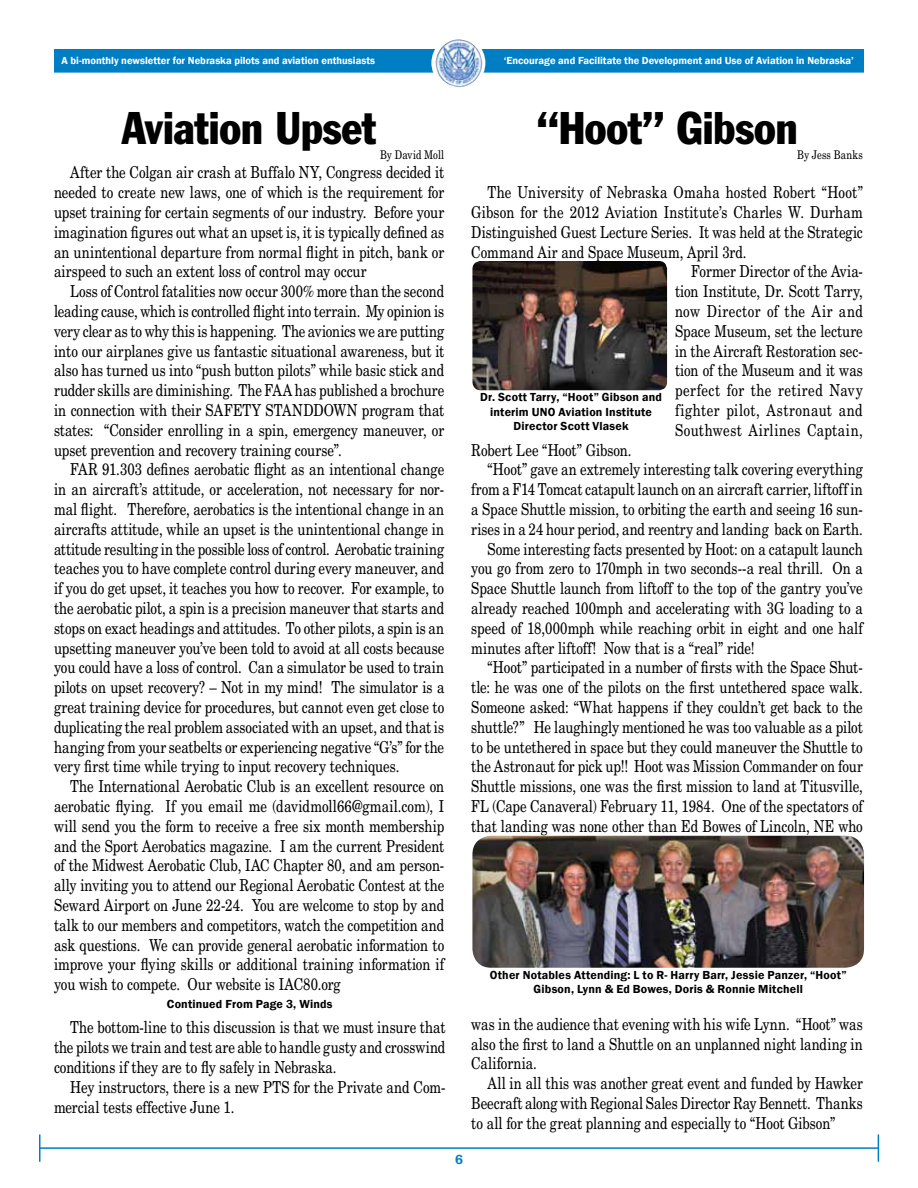
<style>
.page{position:relative;width:918px;height:1188px;background:#fff}
.page>*{position:absolute;margin:0;border:0;box-sizing:border-box;transform-origin:0 0}
.t1{font:condensed 45px "Franklin Gothic";letter-spacing:-.005em;color:#000}
.t2{font:16.5px/19.8px "New Century Schlbk";color:#000;text-align:justify;scale:.8 1}
.t3{font:16.5px "New Century Schlbk";letter-spacing:.02em;color:#000;scale:.8 1}
.t4{font:16.5px "New Century Schlbk";letter-spacing:.035em;color:#000;scale:.8 1}
.t5{font:16.5px "New Century Schlbk";letter-spacing:.04em;color:#000;scale:.8 1}
.t6{font:600 13.5px "Franklin Gothic";color:#007ec4}
.t7{font:600 12px/14.4px "Franklin Gothic";letter-spacing:.015em;color:#000;text-align:center}
.t8{font:12px "New Century Schlbk";letter-spacing:.005em;color:#000;scale:.8 1}
.t9{font:600 10.5px "Franklin Gothic";color:#fff}
</style>
<div class="page">
<div style="left:54px;top:49px;width:810px;height:24px;background:#007ec4;border:2px solid #007ec4"></div>
<svg style="left:432px;top:37px;width:53px;height:52px"></svg>
<div style="left:431px;top:36px;width:54px;height:54px;border:2px solid #fff;border-radius:50%"></div>
<img style="left:436px;top:39px;width:45px;height:48px">
<hr style="left:39px;top:1147px;width:839px;height:2px;background:#007ec4">
<svg style="left:39px;top:1134px;width:1px;height:28px"></svg>
<svg style="left:878px;top:1134px;width:1px;height:28px"></svg>
<img style="left:472px;top:836px;width:392px;height:132px">
<img style="left:472px;top:261px;width:195px;height:129px">
<p class="t9" style="left:62px;top:54px;width:315px">A bi-monthly newsletter for Nebraska pilots and aviation enthusiasts</p>
<p class="t9" style="left:504px;top:54px;width:352px">‘Encourage and Facilitate the Development and Use of Aviation in Nebraska’</p>
<h1 class="t1" style="left:122px;top:101px;width:256px">Aviation Upset</h1>
<p class="t8" style="left:380px;top:147px;width:82px">By David Moll</p>
<p class="t2" style="left:54px;top:163px;width:489px;text-indent:16px">After the Colgan air crash at Buffalo NY, Congress decided it needed to create new laws, one of which is the requirement for upset training for certain segments of our industry. Before your imagination figures out what an upset is, it is typically defined as an unintentional departure from normal flight in pitch, bank or airspeed to such an extent loss of control may occur</p>
<p class="t2" style="left:54px;top:281px;width:489px;text-indent:16px">Loss of Control fatalities now occur 300% more than the second leading cause, which is controlled flight into terrain. My opinion is very clear as to why this is happening. The avionics we are putting into our airplanes give us fantastic situational awareness, but it also has turned us into “push button pilots” while basic stick and rudder skills are diminishing. The FAA has published a brochure in connection with their SAFETY STANDDOWN program that states: “Consider enrolling in a spin, emergency maneuver, or upset prevention and recovery training course”.</p>
<p class="t2" style="left:54px;top:460px;width:489px;text-indent:16px">FAR 91.303 defines aerobatic flight as an intentional change in an aircraft’s attitude, or acceleration, not necessary for nor&shy;mal flight. Therefore, aerobatics is the intentional change in an aircrafts attitude, while an upset is the unintentional change in attitude resulting in the possible loss of control. Aerobatic training teaches you to have complete control during every maneuver, and if you do get upset, it teaches you how to recover. For example, to the aerobatic pilot, a spin is a precision maneuver that starts and stops on exact headings and attitudes. To other pilots, a spin is an upsetting maneuver you’ve been told to avoid at all costs because you could have a loss of control. Can a simulator be used to train pilots on upset recovery? – Not in my mind! The simulator is a great training device for procedures, but cannot even get close to duplicating the real problem associated with an upset, and that is hanging from your seatbelts or experiencing negative “G’s” for the very first time while trying to input recovery techniques.</p>
<p class="t2" style="left:54px;top:776px;width:489px;text-indent:16px">The International Aerobatic Club is an excellent resource on aerobatic flying. If you email me (davidmoll66@gmail.com), I will send you the form to receive a free six month membership and the Sport Aerobatics magazine. I am the current President of the Midwest Aerobatic Club, IAC Chapter 80, and am person&shy;ally inviting you to attend our Regional Aerobatic Contest at the Seward Airport on June 22-24. You are welcome to stop by and talk to our members and competitors, watch the competition and ask questions. We can provide general aerobatic information to improve your flying skills or additional training information if you wish to compete. Our website is IAC80.org</p>
<p class="t7" style="left:167px;top:997px;width:167px">Continued From Page 3, Winds</p>
<p class="t2" style="left:54px;top:1018px;width:491px;text-indent:16px">The bottom-line to this discussion is that we must insure that the pilots we train and test are able to handle gusty and crosswind conditions if they are to fly safely in Nebraska.</p>
<p class="t2" style="left:54px;top:1077px;width:491px;text-indent:16px">Hey instructors, there is a new PTS for the Private and Com&shy;mercial tests effective June 1.</p>
<h1 class="t1" style="left:536px;top:101px;width:263px">“Hoot” Gibson</h1>
<p class="t8" style="left:797px;top:147px;width:84px">By Jess Banks</p>
<p class="t2" style="left:487px;top:182px;width:471px">The University of Nebraska Omaha hosted Robert “Hoot”</p>
<p class="t3" style="left:471px;top:202px;width:491px">Gibson for the 2012 Aviation Institute’s Charles W. Durham</p>
<p class="t2" style="left:471px;top:222px;width:491px">Distinguished Guest Lecture Series. It was held at the Strategic</p>
<p class="t2" style="left:471px;top:242px;width:346px">Command Air and Space Museum, April 3rd.</p>
<p class="t2" style="left:691px;top:262px;width:216px">Former Director of the Avia-</p>
<p class="t2" style="left:675px;top:281px;width:236px">tion Institute, Dr. Scott Tarry,</p>
<p class="t5" style="left:675px;top:301px;width:236px">now Director of the Air and</p>
<p class="t2" style="left:675px;top:321px;width:236px">Space Museum, set the lecture</p>
<p class="t2" style="left:675px;top:341px;width:236px">in the Aircraft Restoration sec-</p>
<p class="t2" style="left:675px;top:361px;width:236px">tion of the Museum and it was</p>
<p class="t5" style="left:675px;top:380px;width:236px">perfect for the retired Navy</p>
<p class="t4" style="left:675px;top:400px;width:236px">fighter pilot, Astronaut and</p>
<p class="t4" style="left:675px;top:420px;width:236px">Southwest Airlines Captain,</p>
<p class="t2" style="left:471px;top:440px;width:202px">Robert Lee “Hoot” Gibson.</p>
<p class="t2" style="left:487px;top:460px;width:471px">“Hoot” gave an extremely interesting talk covering everything</p>
<p class="t2" style="left:471px;top:479px;width:491px">from a F14 Tomcat catapult launch on an aircraft carrier, liftoff in</p>
<p class="t2" style="left:471px;top:499px;width:491px">a Space Shuttle mission, to orbiting the earth and seeing 16 sun-</p>
<p class="t2" style="left:471px;top:519px;width:491px">rises in a 24 hour period, and reentry and landing back on Earth.</p>
<p class="t2" style="left:487px;top:539px;width:471px">Some interesting facts presented by Hoot: on a catapult launch</p>
<p class="t2" style="left:471px;top:559px;width:491px">you go from zero to 170mph in two seconds--a real thrill. On a</p>
<p class="t2" style="left:471px;top:578px;width:491px">Space Shuttle launch from liftoff to the top of the gantry you’ve</p>
<p class="t2" style="left:471px;top:598px;width:491px">already reached 100mph and accelerating with 3G loading to a</p>
<p class="t2" style="left:471px;top:618px;width:491px">speed of 18,000mph while reaching orbit in eight and one half</p>
<p class="t2" style="left:471px;top:638px;width:356px">minutes after liftoff! Now that is a “real” ride!</p>
<p class="t2" style="left:487px;top:658px;width:471px">“Hoot” participated in a number of firsts with the Space Shut-</p>
<p class="t2" style="left:471px;top:677px;width:491px">tle: he was one of the pilots on the first untethered space walk.</p>
<p class="t2" style="left:471px;top:697px;width:491px">Someone asked: “What happens if they couldn’t get back to the</p>
<p class="t2" style="left:471px;top:717px;width:491px">shuttle?” He laughingly mentioned he was too valuable as a pilot</p>
<p class="t2" style="left:471px;top:737px;width:491px">to be untethered in space but they could maneuver the Shuttle to</p>
<p class="t2" style="left:471px;top:757px;width:491px">the Astronaut for pick up!! Hoot was Mission Commander on four</p>
<p class="t2" style="left:471px;top:776px;width:491px">Shuttle missions, one was the first mission to land at Titusville,</p>
<p class="t2" style="left:471px;top:796px;width:491px">FL (Cape Canaveral) February 11, 1984. One of the spectators of</p>
<p class="t2" style="left:471px;top:816px;width:491px">that landing was none other than Ed Bowes of Lincoln, NE who</p>
<p class="t7" style="left:480px;top:390px;width:183px">Dr. Scott Tarry, “Hoot” Gibson and interim UNO Aviation Institute<br>Director Scott Vlasek</p>
<p class="t7" style="left:490px;top:967px;width:358px">Other Notables Attending: L to R- Harry Barr, Jessie Panzer, “Hoot”<br>Gibson, Lynn &amp; Ed Bowes, Doris &amp; Ronnie Mitchell</p>
<p class="t2" style="left:471px;top:1014px;width:491px">was in the audience that evening with his wife Lynn. “Hoot” was also the first to land a Shuttle on an unplanned night landing in California.</p>
<p class="t2" style="left:471px;top:1073px;width:491px;text-indent:16px">All in all this was another great event and funded by Hawker Beecraft along with Regional Sales Director Ray Bennett. Thanks to all for the great planning and especially to “Hoot Gibson”</p>
<p class="t6" style="left:455px;top:1151px;width:9px">6</p>
</div>
